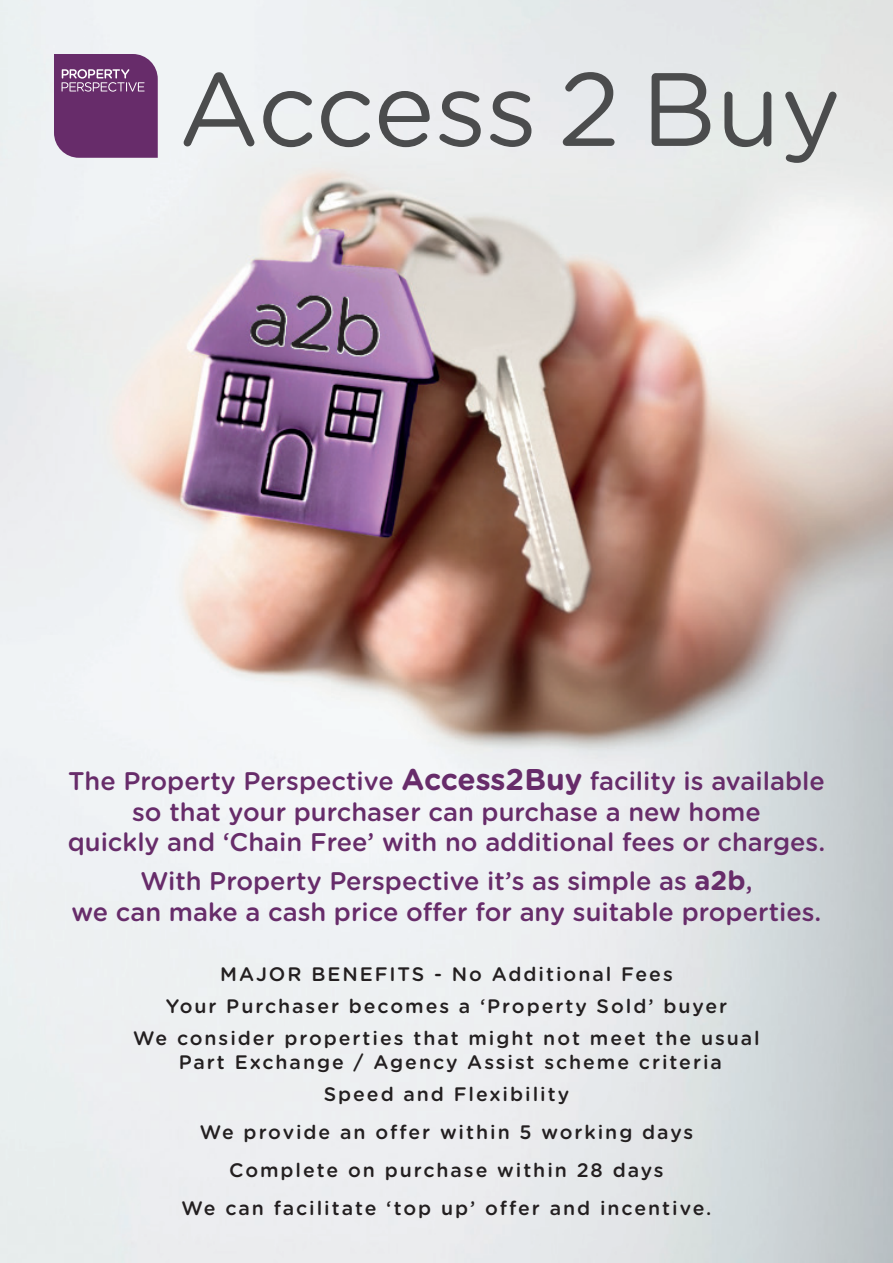
<style>
.page{position:relative;width:893px;height:1263px;background:#fff}
.page>*{position:absolute;margin:0;border:0;box-sizing:border-box;transform-origin:0 0}
.t1{font:103.95px "Gotham Rounded";letter-spacing:-.01em;color:#4b4c4d}
.t2{font:500 25.5px/30.6px "Gotham Rounded";color:#672c6a;text-align:center}
.t3{font:500 19.5px/24px "Gotham Rounded";letter-spacing:.1em;color:#231f20;text-align:center}
.s1{font-weight:700;font-size:30px}
.s2{font-weight:700;font-size:27px}
</style>
<div class="page">
<img style="left:0;top:0;width:893px;height:1263px">
<svg style="left:54px;top:54px;width:104px;height:104px;background:#713b74"></svg>
<p class="t1" style="left:178px;top:38px;width:665px">Access 2 Buy</p>
<p class="t2" style="left:68px;top:765px;width:759px">The Property Perspective <span class="s1">Access2Buy</span> facility is available so that your purchaser can purchase a new home<br>quickly and ‘Chain Free’ with no additional fees or charges.</p>
<p class="t2" style="left:72px;top:865px;width:751px">With Property Perspective it’s as simple as <span class="s2">a2b</span>,<br>we can make a cash price offer for any suitable properties.</p>
<p class="t3" style="left:220px;top:961px;width:454px">MAJOR BENEFITS - No Additional Fees</p>
<p class="t3" style="left:166px;top:993px;width:563px">Your Purchaser becomes a ‘Property Sold’ buyer</p>
<p class="t3" style="left:133px;top:1025px;width:628px">We consider properties that might not meet the usual<br>Part Exchange / Agency Assist scheme criteria</p>
<p class="t3" style="left:324px;top:1081px;width:247px">Speed and Flexibility</p>
<p class="t3" style="left:200px;top:1119px;width:495px">We provide an offer within 5 working days</p>
<p class="t3" style="left:229px;top:1157px;width:436px">Complete on purchase within 28 days</p>
<p class="t3" style="left:182px;top:1195px;width:531px">We can facilitate ‘top up’ offer and incentive.</p>
</div>
